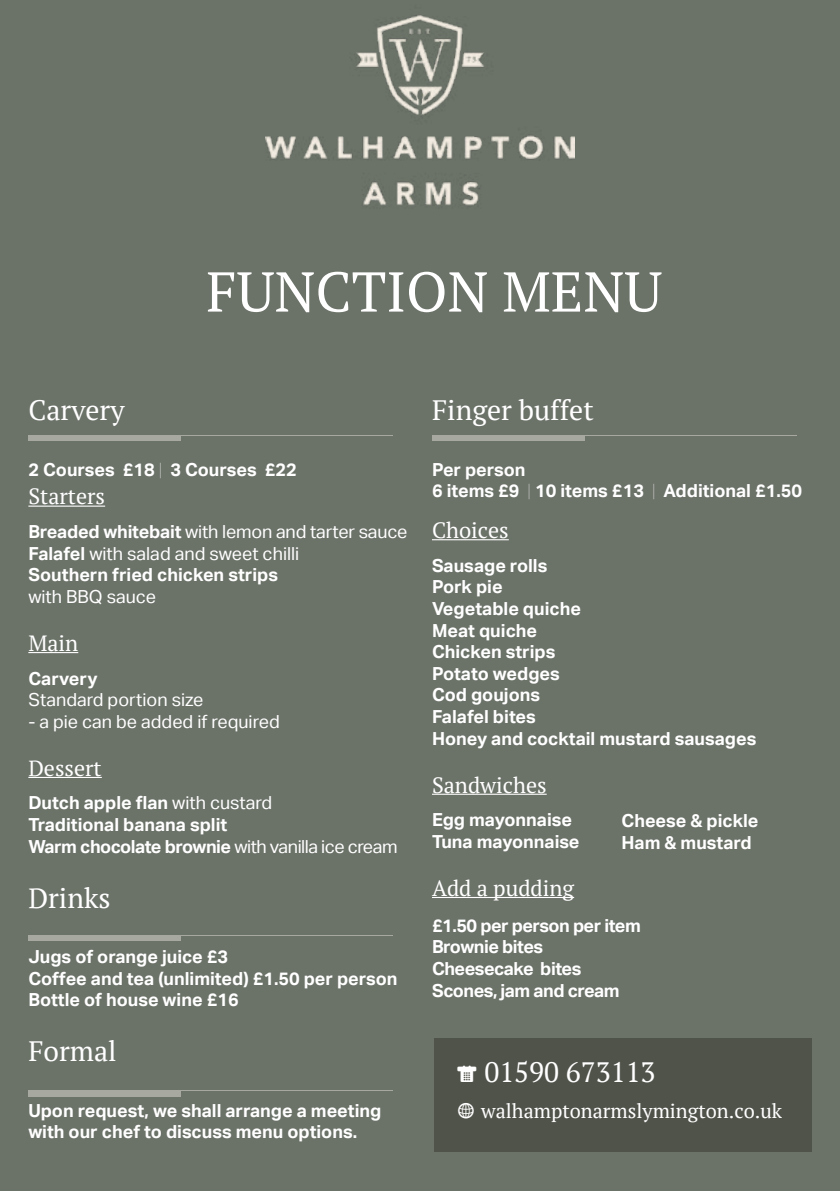
<style>
.page{position:relative;width:840px;height:1191px;background:#fff}
.page>*{position:absolute;margin:0;border:0;box-sizing:border-box;transform-origin:0 0}
.t1{font:56px "PT Serif";color:#fff}
.t2{font:28px "PT Serif";color:#fff}
.t3{font:22px "PT Serif";color:#fff}
.t4{font:20px "PT Serif";color:#fff}
.t5{font:700 18px/21.6px "Aktiv Grotesk";color:#fff}
.t6{font:700 18px/21.6px "Aktiv Grotesk";letter-spacing:-.025em;color:#fff}
.t7{font:18px "Aktiv Grotesk";color:#fff}
.s1{font-weight:100}
.s2{font-weight:400}
.s3{font-family:"Modern Pictograms";font-size:24px}
</style>
<div class="page">
<div style="left:0;top:0;width:839px;height:1191px;background:#6b7268"></div>
<hr style="left:28px;top:505px;width:77px;height:2px;background:#fff">
<hr style="left:28px;top:652px;width:50px;height:1px;background:#fff">
<hr style="left:28px;top:777px;width:74px;height:1px;background:#fff">
<hr style="left:432px;top:539px;width:76px;height:1px;background:#fff">
<hr style="left:432px;top:793px;width:114px;height:2px;background:#fff">
<hr style="left:432px;top:897px;width:142px;height:1px;background:#fff">
<hr style="left:28px;top:435px;width:364px;height:1px;background:#a7a89f">
<div style="left:28px;top:436px;width:153px;height:5px;background:#a7a89f"></div>
<hr style="left:432px;top:435px;width:364px;height:1px;background:#a7a89f">
<div style="left:432px;top:436px;width:152px;height:5px;background:#a7a89f"></div>
<hr style="left:28px;top:934px;width:364px;height:1px;background:#a7a89f">
<div style="left:28px;top:935px;width:153px;height:5px;background:#a7a89f"></div>
<hr style="left:28px;top:1090px;width:364px;height:1px;background:#a7a89f">
<div style="left:28px;top:1091px;width:153px;height:5px;background:#a7a89f"></div>
<div style="left:434px;top:1037px;width:377px;height:114px;background:#50534a"></div>
<img style="left:265px;top:15px;width:309px;height:191px">
<h1 class="t1" style="left:206px;top:255px;width:457px">FUNCTION MENU</h1>
<h2 class="t2" style="left:28px;top:392px;width:98px">Carvery</h2>
<p class="t5" style="left:28px;top:458px;width:270px">2 Courses £18 <span class="s1">|</span> 3 Courses £22</p>
<p class="t3" style="left:28px;top:482px;width:78px">Starters</p>
<p class="t5" style="left:28px;top:521px;width:380px">Breaded whitebait <span class="s2">with lemon and tarter sauce<br></span>Falafel <span class="s2">with salad and sweet chilli<br></span>Southern fried chicken strips</p>
<p class="t7" style="left:28px;top:586px;width:129px">with BBQ sauce</p>
<p class="t3" style="left:28px;top:629px;width:51px">Main</p>
<p class="t5" style="left:28px;top:667px;width:71px">Carvery</p>
<p class="t7" style="left:28px;top:689px;width:176px">Standard portion size</p>
<p class="t7" style="left:28px;top:711px;width:253px">- a pie can be added if required</p>
<p class="t3" style="left:28px;top:753px;width:75px">Dessert</p>
<p class="t5" style="left:28px;top:792px;width:370px">Dutch apple flan <span class="s2">with custard<br></span>Traditional banana split<br>Warm chocolate brownie <span class="s2">with vanilla ice cream</span></p>
<h2 class="t2" style="left:28px;top:879px;width:84px">Drinks</h2>
<p class="t5" style="left:28px;top:946px;width:370px">Jugs of orange juice £3<br>Coffee and tea (unlimited) £1.50 per person<br>Bottle of house wine £16</p>
<h2 class="t2" style="left:28px;top:1033px;width:90px">Formal</h2>
<p class="t5" style="left:28px;top:1099px;width:354px">Upon request, we shall arrange a meeting with our chef to discuss menu options.</p>
<h2 class="t2" style="left:432px;top:392px;width:163px">Finger buffet</h2>
<p class="t5" style="left:432px;top:458px;width:371px">Per person<br>6 items £9 <span class="s1">|</span> 10 items £13 <span class="s1">|</span> Additional £1.50</p>
<p class="t3" style="left:432px;top:516px;width:78px">Choices</p>
<p class="t5" style="left:432px;top:554px;width:326px">Sausage rolls<br>Pork pie<br>Vegetable quiche<br>Meat quiche<br>Chicken strips<br>Potato wedges<br>Cod goujons<br>Falafel bites<br>Honey and cocktail mustard sausages</p>
<p class="t3" style="left:432px;top:770px;width:116px">Sandwiches</p>
<p class="t5" style="left:432px;top:809px;width:149px">Egg mayonnaise<br>Tuna mayonnaise</p>
<p class="t3" style="left:432px;top:873px;width:144px">Add a pudding</p>
<p class="t6" style="left:432px;top:914px;width:210px">£1.50 per person per item<br>Brownie bites<br>Cheesecake bites<br>Scones, jam and cream</p>
<p class="t5" style="left:621px;top:810px;width:138px">Cheese &amp; pickle<br>Ham &amp; mustard</p>
<h2 class="t2" style="left:456px;top:1054px;width:200px"><span class="s3">c</span> 01590 673113</h2>
<p class="t4" style="left:456px;top:1098px;width:326px"><span class="s3">w</span> walhamptonarmslymington.co.uk</p>
</div>
